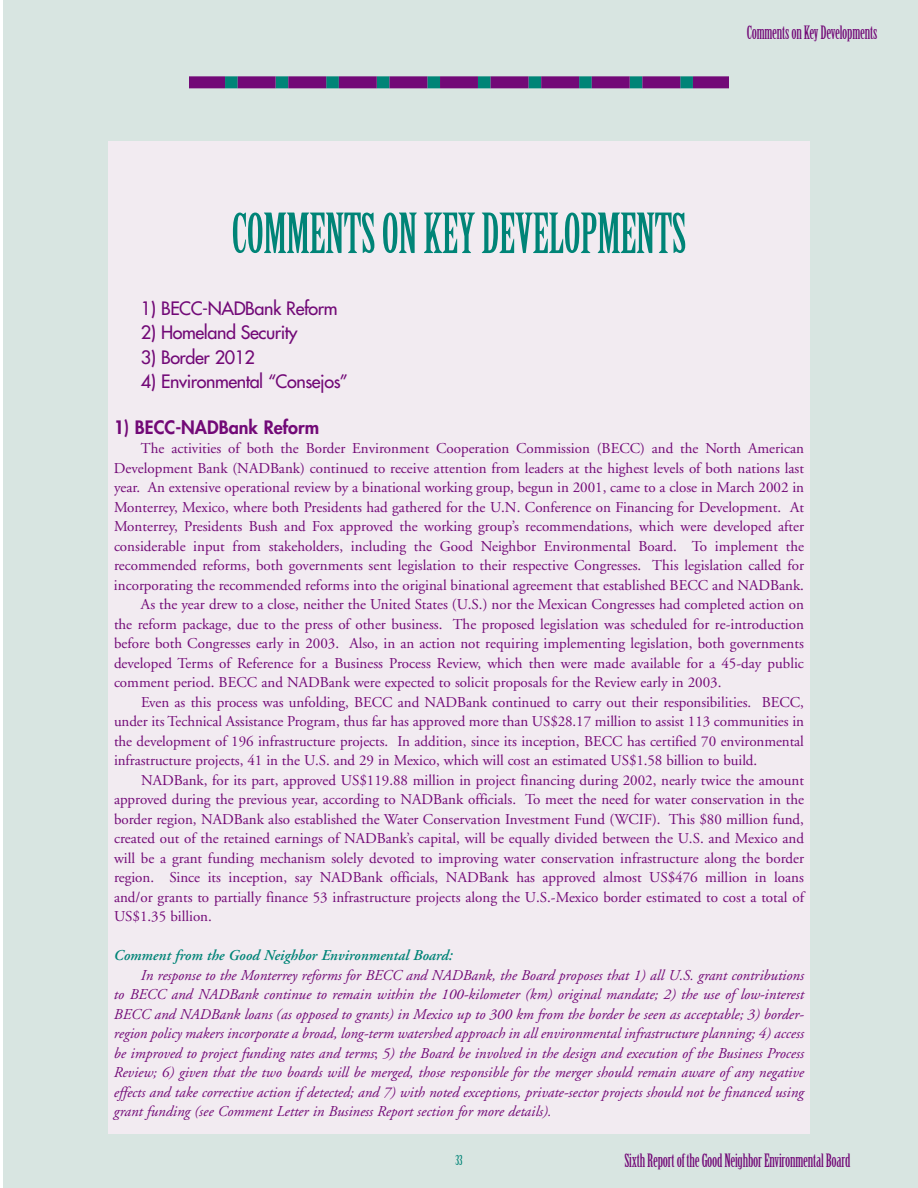
<style>
.page{position:relative;width:918px;height:1188px;background:#fff}
.page>*{position:absolute;margin:0;border:0;box-sizing:border-box;transform-origin:0 0}
.t1{font:54px "Birch";letter-spacing:-.01em;color:#008477}
.t2{font:18px "Futura";letter-spacing:-.025em;color:#720977}
.t3{font:18px "Birch";letter-spacing:-.01em;color:#720977}
.t4{font:800 18px "Futura";color:#720977}
.t5{font:15px/19.5px "Adobe Garamond";color:#720977;text-align:justify}
.t6{font:italic 15px "Adobe Garamond";color:#720977}
.t7{font:italic 600 15px "Adobe Garamond";color:#008477}
.t8{font:13.5px "Birch";color:#008477}
.s1{font-style:normal}
</style>
<div class="page">
<div style="left:4px;top:0;width:914px;height:1188px;background:#d8e5e1"></div>
<div style="left:108px;top:142px;width:702px;height:992px;background:#f2ebf1"></div>
<svg style="left:225px;top:76px;width:468px;height:12px;background:#58307a"></svg>
<div style="left:693px;top:76px;width:36px;height:12px;background:#720977"></div>
<div style="left:189px;top:76px;width:36px;height:12px;background:#720977"></div>
<p class="t3" style="left:747px;top:25px;width:132px">Comments on Key Developments</p>
<p class="t1" style="left:231px;top:213px;width:457px">COMMENTS ON KEY DEVELOPMENTS</p>
<p class="t2" style="left:141px;top:299px;width:198px">1) BECC-NADBank Reform</p>
<p class="t2" style="left:141px;top:323px;width:158px">2) Homeland Security</p>
<p class="t2" style="left:141px;top:348px;width:116px">3) Border 2012</p>
<p class="t2" style="left:141px;top:373px;width:209px">4) Environmental “Consejos”</p>
<p class="t4" style="left:114px;top:418px;width:207px">1) BECC-NADBank Reform</p>
<p class="t5" style="left:114px;top:440px;width:691px;text-indent:27px">The activities of both the Border Environment Cooperation Commission (BECC) and the North American Development Bank (NADBank) continued to receive attention from leaders at the highest levels of both nations last year.</p>
<p class="t5" style="left:148px;top:479px;width:658px">An extensive operational review by a binational working group, begun in 2001, came to a close in March 2002 in</p>
<p class="t5" style="left:114px;top:499px;width:691px">Monterrey, Mexico, where both Presidents had gathered for the U.N. Conference on Financing for Development. t</p>
<p class="t5" style="left:114px;top:518px;width:691px">Monterrey, Presidents Bush and Fox approved the working group’s recommendations, which were developed after</p>
<p class="t5" style="left:114px;top:538px;width:691px">considerable input from stakeholders, including the Good Neighbor Environmental Board. To implement the</p>
<p class="t5" style="left:114px;top:557px;width:691px">recommended reforms, both governments sent legislation to their respective Congresses. This legislation called for</p>
<p class="t5" style="left:114px;top:577px;width:692px">incorporating the recommended reforms into the original binational agreement that established BECC and NADBank.</p>
<p class="t5" style="left:141px;top:596px;width:664px">As the year drew to a close, neither the United States (U.S.) nor the Mexican Congresses had completed action on</p>
<p class="t5" style="left:114px;top:616px;width:691px">the reform package, due to the press of other business. The proposed legislation was scheduled for re-introduction</p>
<p class="t5" style="left:114px;top:635px;width:227px">before both Congresses early in 2003.</p>
<p class="t5" style="left:349px;top:635px;width:456px">Also, in an action not requiring implementing legislation, both governments</p>
<p class="t5" style="left:114px;top:655px;width:691px">developed Terms of Reference for a Business Process Review, which then were made available for a 45-day public</p>
<p class="t5" style="left:114px;top:674px;width:609px">comment period. BECC and NADBank were expected to solicit proposals for the Review early in 2003.</p>
<p class="t5" style="left:141px;top:694px;width:612px">Even as this process was unfolding, BECC and NADBank continued to carry out their responsibilities.</p>
<p class="t5" style="left:114px;top:713px;width:691px">under its Technical Assistance Program, thus far has approved more than US$28.17 million to assist 113 communities in</p>
<p class="t5" style="left:114px;top:733px;width:692px">the development of 196 infrastructure projects. n addition, since its inception, BECC has certified 70 environmental</p>
<p class="t5" style="left:114px;top:752px;width:645px">infrastructure projects, 41 in the U.S. and 29 in Mexico, which will cost an estimated US$1.58 billion to build.</p>
<p class="t5" style="left:141px;top:772px;width:664px">NADBank, for its part, approved US$119.88 million in project financing during 2002, nearly twice the amount</p>
<p class="t5" style="left:114px;top:791px;width:692px">approved during the previous year, according to NADBank officials. To meet the need for water conservation in the</p>
<p class="t5" style="left:114px;top:811px;width:691px">border region, NADBank also established the Water Conservation Investment Fund (WCIF). This $80 million fund,</p>
<p class="t5" style="left:114px;top:830px;width:691px">created out of the retained earnings of NADBank’s capital, will be equally divided between the U.S. and Mexico and</p>
<p class="t5" style="left:114px;top:850px;width:692px">will be a grant funding mechanism solely devoted to improving water conservation infrastructure along the border</p>
<p class="t5" style="left:114px;top:869px;width:42px">region.</p>
<p class="t5" style="left:790px;top:499px;width:11px">A</p>
<p class="t5" style="left:762px;top:694px;width:44px">BECC,</p>
<p class="t5" style="left:397px;top:733px;width:7px">I</p>
<p class="t5" style="left:114px;top:869px;width:692px;text-indent:55px">Since its inception, say NADBank officials, NADBank has approved almost US$476 million in loans and/or grants to partially finance 53 infrastructure projects along the U.S.-Mexico border estimated to cost a total of US$1.35 billion.</p>
<p class="t7" style="left:114px;top:949px;width:340px">Comment from the Good Neighbor Environmental Board:</p>
<p class="t6" style="left:141px;top:969px;width:664px">In response to the Monterrey reforms for BECC and NADBank, the Board proposes that 1) all U.S. grant contributions</p>
<p class="t6" style="left:114px;top:988px;width:691px">to BECC and NADBank continue to remain within the 100-kilometer (km) original mandate; 2) the use of low-interest</p>
<p class="t6" style="left:114px;top:1008px;width:691px">BECC and NADBank loans (as opposed to grants) in Mexico up to 300 km from the border be seen as acceptable; 3) border-</p>
<p class="t6" style="left:114px;top:1027px;width:692px">region policy makers incorporate a broad, long-term watershed approach in all environmental infrastructure planning; 4) access</p>
<p class="t6" style="left:114px;top:1047px;width:691px">be improved to project funding rates and terms<span class="s1">;</span> 5) the Board be involved in the design and execution of the Business Process</p>
<p class="t6" style="left:114px;top:1066px;width:691px">Review; 6) given that the two boards will be merged, those responsible for the merger should remain aware of any negative</p>
<p class="t6" style="left:114px;top:1086px;width:691px">effects and take corrective action if detected; and 7) with noted exceptions, private-sector projects should not be financed using</p>
<p class="t6" style="left:114px;top:1105px;width:439px">grant funding (see Comment Letter in Business Report section for more details).</p>
<p class="t8" style="left:455px;top:1155px;width:9px">33</p>
<p class="t3" style="left:625px;top:1153px;width:227px">Sixth Report of the Good Neighbor Environmental Board</p>
</div>
